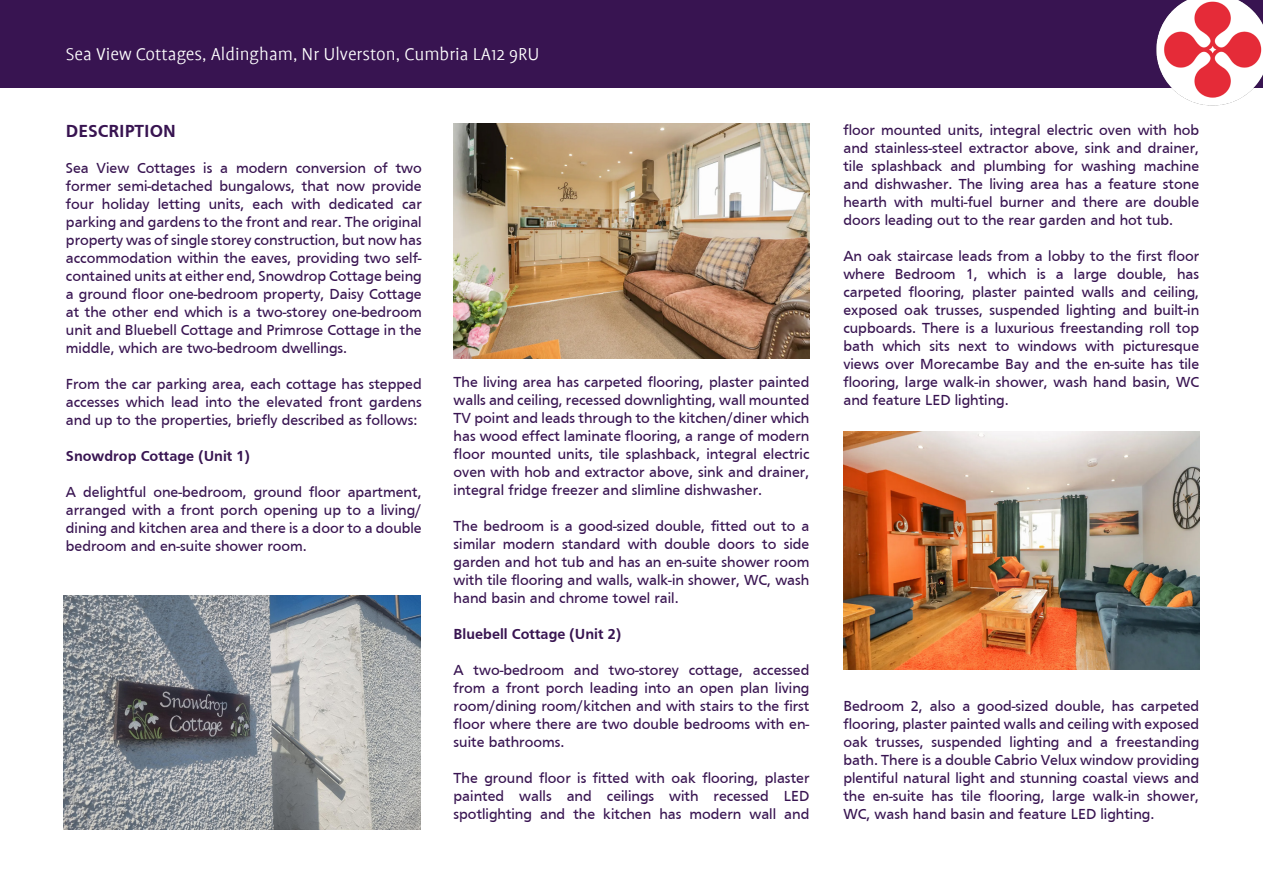
<style>
.page{position:relative;width:1263px;height:893px;background:#fff}
.page>*{position:absolute;margin:0;border:0;box-sizing:border-box;transform-origin:0 0}
.t1{font:300 19.5px "Profile";color:#fff}
.t2{font:700 18px "Frutiger";color:#381451}
.t3{font:15px/18px "Frutiger";color:#381451;text-align:justify}
.t4{font:700 15px "Frutiger";color:#381451}
</style>
<div class="page">
<div style="left:0;top:0;width:1263px;height:87px;background:#381451"></div>
<img style="left:1148px;top:0;width:115px;height:106px">
<img style="left:843px;top:432px;width:356px;height:238px">
<img style="left:64px;top:595px;width:357px;height:234px">
<img style="left:454px;top:124px;width:355px;height:234px">
<p class="t1" style="left:66px;top:44px;width:475px">Sea View Cottages, Aldingham, Nr Ulverston, Cumbria LA12 9RU</p>
<p class="t2" style="left:66px;top:120px;width:112px">DESCRIPTION</p>
<p class="t3" style="left:66px;top:158px;width:357px">Sea View Cottages is a modern conversion of two former semi-detached bungalows, that now provide four holiday letting units, each with dedicated car parking and gardens to the front and rear. The original property was of single storey construction, but now has accommodation within the eaves, providing two self&shy;contained units at either end, Snowdrop Cottage being a ground floor one-bedroom property, Daisy Cottage at the other end which is a two-storey one-bedroom unit and Bluebell Cottage and Primrose Cottage in the middle, which are two-bedroom dwellings.</p>
<p class="t3" style="left:66px;top:374px;width:357px">From the car parking area, each cottage has stepped accesses which lead into the elevated front gardens and up to the properties, briefly described as follows:</p>
<p class="t4" style="left:66px;top:447px;width:186px">Snowdrop Cottage (Unit 1)</p>
<p class="t3" style="left:66px;top:482px;width:357px">A delightful one-bedroom, ground floor apartment, arranged with a front porch opening up to a living/ dining and kitchen area and there is a door to a double bedroom and en-suite shower room.</p>
<p class="t3" style="left:454px;top:372px;width:357px">The living area has carpeted flooring, plaster painted walls and ceiling, recessed downlighting, wall mounted TV point and leads through to the kitchen/diner which has wood effect laminate flooring, a range of modern floor mounted units, tile splashback, integral electric oven with hob and extractor above, sink and drainer, integral fridge freezer and slimline dishwasher.</p>
<p class="t3" style="left:454px;top:516px;width:357px">The bedroom is a good-sized double, fitted out to a similar modern standard with double doors to side garden and hot tub and has an en-suite shower room with tile flooring and walls, walk-in shower, WC, wash hand basin and chrome towel rail.</p>
<p class="t4" style="left:454px;top:625px;width:169px">Bluebell Cottage (Unit 2)</p>
<p class="t3" style="left:454px;top:660px;width:357px">A two-bedroom and two-storey cottage, accessed from a front porch leading into an open plan living room/dining room/kitchen and with stairs to the first floor where there are two double bedrooms with en&shy;suite bathrooms.</p>
<p class="t3" style="left:454px;top:768px;width:357px">The ground floor is fitted with oak flooring, plaster painted walls and ceilings with recessed LED spotlighting and the kitchen has modern wall and</p>
<p class="t3" style="left:843px;top:120px;width:357px">floor mounted units, integral electric oven with hob and stainless-steel extractor above, sink and drainer, tile splashback and plumbing for washing machine and dishwasher. The living area has a feature stone hearth with multi-fuel burner and there are double doors leading out to the rear garden and hot tub.</p>
<p class="t3" style="left:843px;top:246px;width:357px">An oak staircase leads from a lobby to the first floor where Bedroom 1, which is a large double, has carpeted flooring, plaster painted walls and ceiling, exposed oak trusses, suspended lighting and built-in cupboards. There is a luxurious freestanding roll top bath which sits next to windows with picturesque views over Morecambe Bay and the en-suite has tile flooring, large walk-in shower, wash hand basin, WC and feature LED lighting.</p>
<p class="t3" style="left:843px;top:696px;width:357px">Bedroom 2, also a good-sized double, has carpeted flooring, plaster painted walls and ceiling with exposed oak trusses, suspended lighting and a freestanding bath. There is a double Cabrio Velux window providing plentiful natural light and stunning coastal views and the en-suite has tile flooring, large walk-in shower, WC, wash hand basin and feature LED lighting.</p>
</div>
